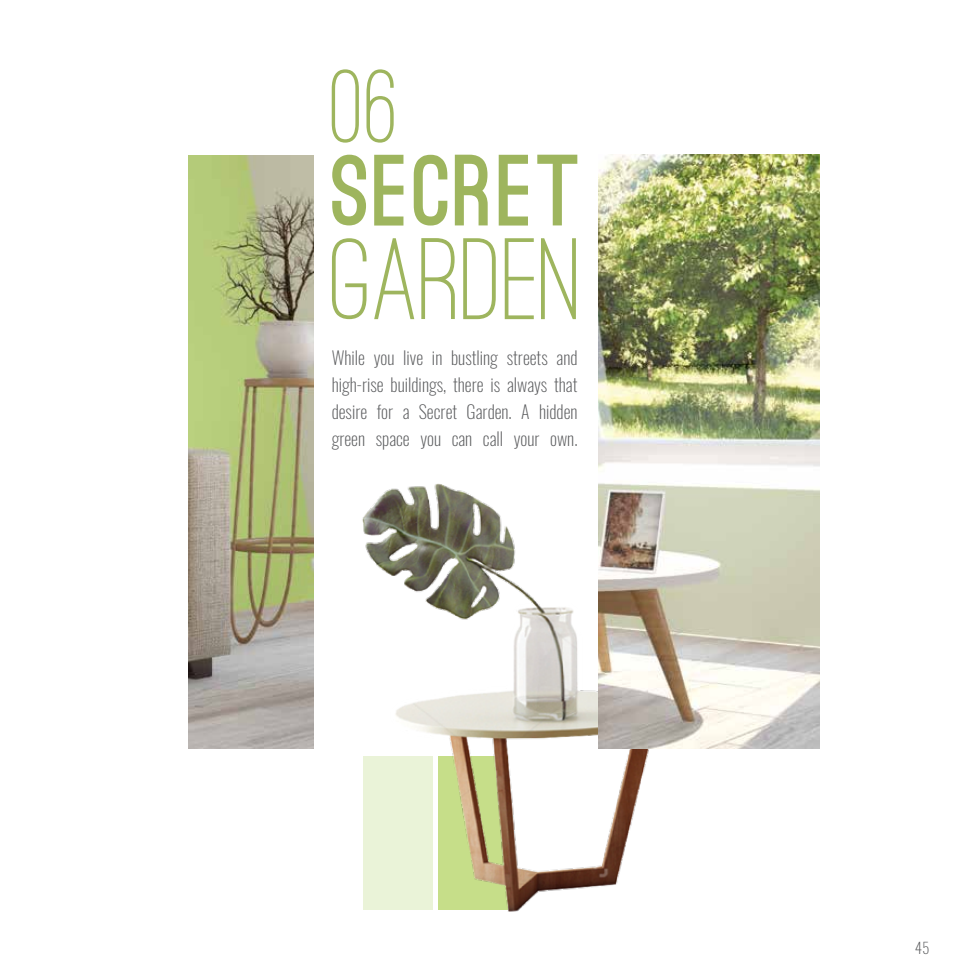
<style>
.page{position:relative;width:972px;height:972px;background:#fff}
.page>*{position:absolute;margin:0;border:0;box-sizing:border-box;transform-origin:0 0}
.t1{font:500 120px "Ostrich Sans";color:#9eb55e}
.t2{font:500 108.6px "Ostrich Sans";color:#9eb55e}
.t3{font:900 96px "Ostrich Sans";letter-spacing:.04em;color:#9eb55e}
.t4{font:200 18px/27px "Oswald";color:#58595b;text-align:justify}
.t5{font:200 15px "Oswald";color:#58595b}
</style>
<div class="page">
<img style="left:362px;top:483px;width:287px;height:429px">
<img style="left:598px;top:154px;width:222px;height:595px">
<img style="left:189px;top:155px;width:124px;height:594px">
<h2 class="t2" style="left:331px;top:42px;width:70px">06</h2>
<h3 class="t3" style="left:332px;top:155px;width:251px">SECRET</h3>
<h1 class="t1" style="left:331px;top:208px;width:254px">GARDEN</h1>
<p class="t4" style="left:332px;top:344px;width:247px">While you live in bustling streets and high-rise buildings, there is always that desire for a Secret Garden. A hidden green space you can call your own.</p>
<p class="t5" style="left:915px;top:938px;width:16px">45</p>
</div>
